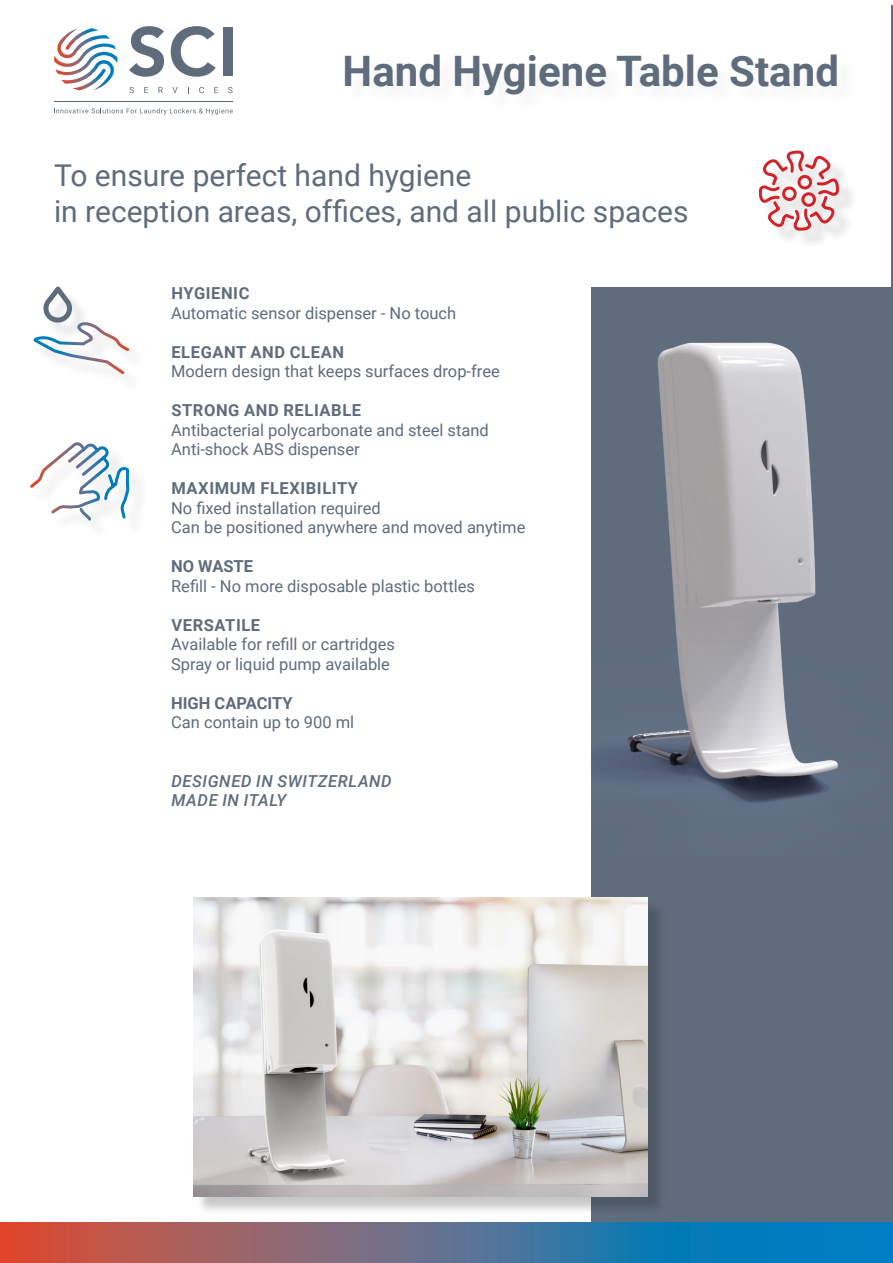
<style>
.page{position:relative;width:893px;height:1263px;background:#fff}
.page>*{position:absolute;margin:0;border:0;box-sizing:border-box;transform-origin:0 0}
.t1{font:700 42px "Roboto";color:#5e6c7c}
.t2{font:30px "Roboto";color:#5e6c7c}
.t3{font:16.5px "Roboto";color:#5e6c7c}
.t4{font:700 16.5px "Roboto";letter-spacing:.035em;color:#5e6c7c}
.t5{font:italic 500 16.5px "Roboto";letter-spacing:.035em;color:#5e6c7c}
.t6{font:700 16.5px "Roboto";color:#5e6c7c}
</style>
<div class="page">
<div style="left:591px;top:5px;width:302px;height:1258px;background:#5e6c7c"></div>
<img style="left:614px;top:342px;width:225px;height:460px">
<div style="left:455px;top:0;width:436px;height:287px;background:#fff"></div>
<svg style="left:54px;top:28px;width:63px;height:62px"></svg>
<svg style="left:129px;top:26px;width:35px;height:51px"></svg>
<svg style="left:171px;top:26px;width:45px;height:51px"></svg>
<div style="left:223px;top:28px;width:10px;height:48px;background:#5e6c7c"></div>
<svg style="left:54px;top:108px;width:179px;height:7px"></svg>
<svg style="left:129px;top:87px;width:5px;height:6px"></svg>
<svg style="left:144px;top:87px;width:4px;height:6px"></svg>
<svg style="left:158px;top:87px;width:5px;height:6px"></svg>
<svg style="left:172px;top:87px;width:6px;height:6px"></svg>
<svg style="left:199px;top:87px;width:5px;height:6px"></svg>
<svg style="left:214px;top:87px;width:4px;height:6px"></svg>
<svg style="left:228px;top:87px;width:5px;height:6px"></svg>
<hr style="left:54px;top:101px;width:179px;height:1px;background:#5e6c7c">
<div style="left:762px;top:153px;width:95px;height:96px;background:#231f20;opacity:.25"></div>
<svg style="left:758px;top:150px;width:83px;height:81px"></svg>
<svg style="left:0;top:1222px;width:893px;height:41px;background:#5d6d8a"></svg>
<div style="left:195px;top:900px;width:472px;height:315px;background:#231f20;opacity:.25"></div>
<img style="left:193px;top:898px;width:455px;height:298px">
<svg style="left:30px;top:442px;width:101px;height:81px"></svg>
<svg style="left:33px;top:287px;width:97px;height:88px"></svg>
<p class="t1" style="left:343px;top:41px;width:498px">Hand Hygiene Table Stand</p>
<p class="t2" style="left:54px;top:155px;width:419px">To ensure perfect hand hygiene</p>
<p class="t2" style="left:54px;top:191px;width:636px">in reception areas, offices, and all public spaces</p>
<p class="t4" style="left:171px;top:282px;width:80px">HYGIENIC</p>
<p class="t3" style="left:171px;top:301px;width:287px">Automatic sensor dispenser - No touch</p>
<p class="t4" style="left:171px;top:340px;width:174px">ELEGANT AND CLEAN</p>
<p class="t3" style="left:171px;top:360px;width:330px">Modern design that keeps surfaces drop-free</p>
<p class="t4" style="left:171px;top:399px;width:191px">STRONG AND RELIABLE</p>
<p class="t3" style="left:171px;top:418px;width:319px">Antibacterial polycarbonate and steel stand</p>
<p class="t3" style="left:171px;top:438px;width:190px">Anti-shock ABS dispenser</p>
<p class="t4" style="left:171px;top:477px;width:188px">MAXIMUM FLEXIBILITY</p>
<p class="t3" style="left:171px;top:496px;width:211px">No fixed installation required</p>
<p class="t3" style="left:171px;top:516px;width:356px">Can be positioned anywhere and moved anytime</p>
<p class="t4" style="left:171px;top:555px;width:83px">NO WASTE</p>
<p class="t3" style="left:171px;top:574px;width:305px">Refill - No more disposable plastic bottles</p>
<p class="t4" style="left:171px;top:613px;width:90px">VERSATILE</p>
<p class="t3" style="left:171px;top:633px;width:225px">Available for refill or cartridges</p>
<p class="t3" style="left:171px;top:652px;width:220px">Spray or liquid pump available</p>
<p class="t6" style="left:171px;top:691px;width:123px">HIGH CAPACITY</p>
<p class="t3" style="left:171px;top:711px;width:185px">Can contain up to 900 ml</p>
<p class="t5" style="left:171px;top:769px;width:222px">DESIGNED IN SWITZERLAND</p>
<p class="t5" style="left:171px;top:789px;width:116px">MADE IN ITALY</p>
</div>
